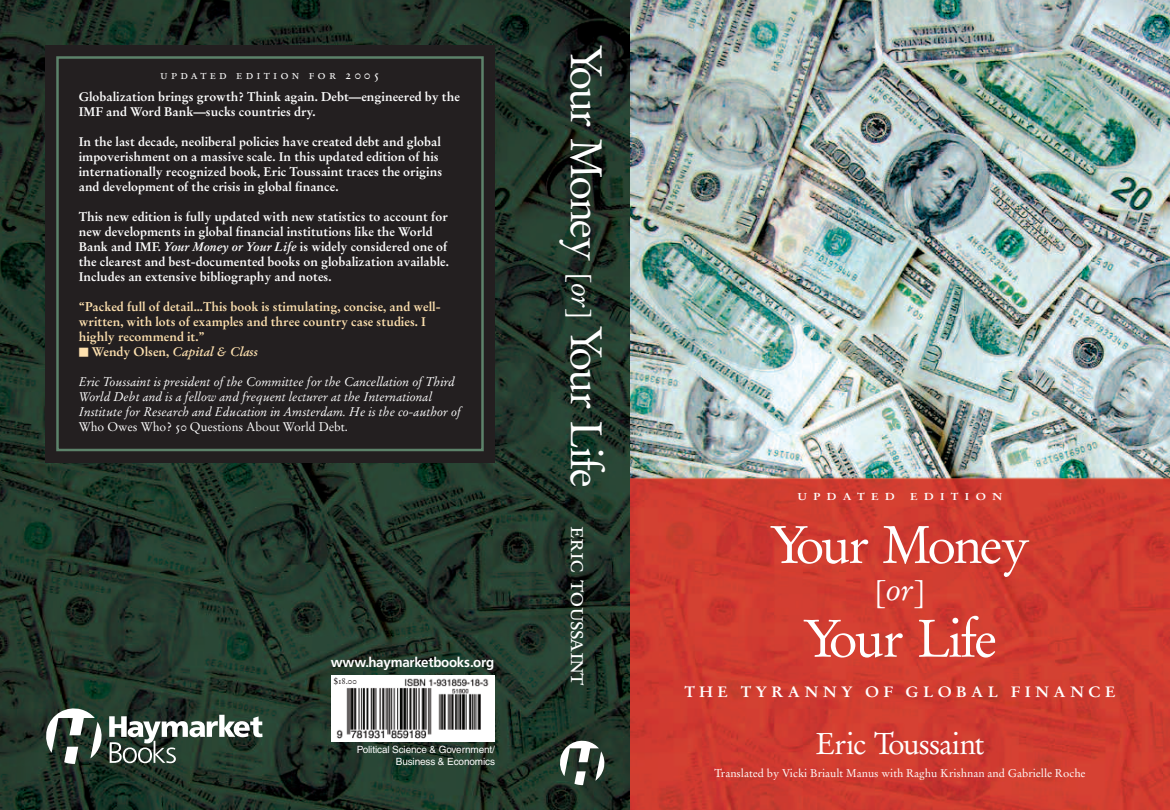
<style>
.page{position:relative;width:1170px;height:810px;background:#fff}
.page>*{position:absolute;margin:0;border:0;box-sizing:border-box;transform-origin:0 0}
.t1{font:52.5px "Stempel Garamond";letter-spacing:-.06em;color:#fff}
.t2{font:43.75px "Stempel Garamond";letter-spacing:-.06em;color:#fff}
.t3{font:31.25px "Stempel Garamond";color:#fff}
.t4{font:30px "Stempel Garamond";letter-spacing:-.04em;color:#fff}
.t5{font:700 15px "Stempel Garamond";letter-spacing:.275em;color:#fff;scale:1.05 1}
.t6{font:700 13.75px "Frutiger";letter-spacing:-.01em;color:#fff}
.t7{font:700 12.5px/15px "Stempel Garamond";color:#fff}
.t8{font:italic 12.5px/15px "Stempel Garamond";color:#fff}
.t9{font:700 12.5px "Stempel Garamond";color:#fee1af}
.t10{font:italic 700 12.5px "Stempel Garamond";color:#fee1af}
.t11{font:12.5px "Stempel Garamond Roman SC";letter-spacing:.25em;color:#fff}
.t12{font:11.25px "Stempel Garamond";color:#fff}
.t13{font:10px/11.2px "Helvetica";letter-spacing:-.015em;color:#fff;text-align:right}
.t14{font:700 10px "Stempel Garamond";letter-spacing:.55em;color:#fff;scale:1.15 1}
.t15{font:8.75px "Stempel Garamond Roman SC";color:#231f20}
.s1{font-style:italic}
.s2{font-style:normal}
.s3{font-family:"Stempel Garamond Roman SC";font-style:normal}
.s4{font-size:28.75px}
.s5{font-style:italic;font-size:28.75px}
.s6{font-family:"Stempel Garamond Roman SC";font-size:25px}
</style>
<div class="page">
<img style="left:0;top:0;width:1170px;height:810px">
<div style="left:45px;top:45px;width:450px;height:417px;background:#231f20"></div>
<div style="left:56px;top:56px;width:428px;height:395px;border:2px solid #5c826a"></div>
<div style="left:331px;top:675px;width:164px;height:67px;background:#fff"></div>
<img style="left:336px;top:678px;width:153px;height:61px">
<svg style="left:109px;top:715px;width:154px;height:48px"></svg>
<svg style="left:45px;top:705px;width:58px;height:59px"></svg>
<svg style="left:560px;top:738px;width:45px;height:47px"></svg>
<p class="t11" style="left:160px;top:69px;width:221px">updated edition for 2005</p>
<p class="t7" style="left:79px;top:90px;width:383px">Globalization brings growth? Think again. Debt—engineered by the<br>IMF and Word Bank—sucks countries dry.</p>
<p class="t7" style="left:79px;top:135px;width:365px">In the last decade, neoliberal policies have created debt and global impoverishment on a massive scale. In this updated edition of his internationally recognized book, Eric Toussaint traces the origins and development of the crisis in global finance.</p>
<p class="t7" style="left:79px;top:210px;width:372px">This new edition is fully updated with new statistics to account for new developments in global financial institutions like the World Bank and IMF. <span class="s1">Your Money or Your Life</span> is widely considered one of the clearest and best-documented books on globalization available.<br>Includes an extensive bibliography and notes.</p>
<p class="t9" style="left:79px;top:301px;width:363px">“Packed full of detail...This book is stimulating, concise, and well-</p>
<p class="t9" style="left:79px;top:316px;width:349px">written, with lots of examples and three country case studies. I</p>
<p class="t9" style="left:79px;top:331px;width:128px">highly recommend it.”</p>
<p class="t10" style="left:92px;top:346px;width:168px"><span class="s2">Wendy Olsen,</span> Capital &amp; Class</p>
<p class="t8" style="left:79px;top:375px;width:384px">Eric Toussaint is president of the Committee for the Cancellation of Third World Debt and is a fellow and frequent lecturer at the International Institute for Research and Education in Amsterdam. He is the co-author of <span class="s2">Who Owes Who?</span> <span class="s3">50</span> <span class="s2">Questions About World Debt.</span></p>
<p class="t6" style="left:331px;top:657px;width:165px">www.haymarketbooks.org</p>
<p class="t15" style="left:334px;top:678px;width:24px">$18.00</p>
<p class="t13" style="left:357px;top:745px;width:140px">Political Science &amp; Government/<br>Business &amp; Economics</p>
<h2 class="t2" style="left:605px;top:45px;width:642px;rotate:90deg">Your Money <span class="s4">[</span><span class="s5">or</span><span class="s4">]</span> Your Life <span class="s6">eric toussaint</span></h2>
<p class="t14" style="left:798px;top:492px;width:86px">UPDATED</p>
<p class="t14" style="left:910px;top:492px;width:82px">EDITION</p>
<h1 class="t1" style="left:770px;top:522px;width:262px">Your Money</h1>
<h3 class="t3" style="left:875px;top:577px;width:51px">[<span class="s1">or</span>]</h3>
<h1 class="t1" style="left:803px;top:616px;width:195px">Your Life</h1>
<p class="t5" style="left:684px;top:685px;width:412px">THE TYRANNY OF GLOBAL FINANCE</p>
<h3 class="t4" style="left:815px;top:731px;width:171px">Eric Toussaint</h3>
<p class="t12" style="left:714px;top:768px;width:373px">Translated by Vicki Briault Manus with Raghu Krishnan and Gabrielle Roche</p>
</div>
